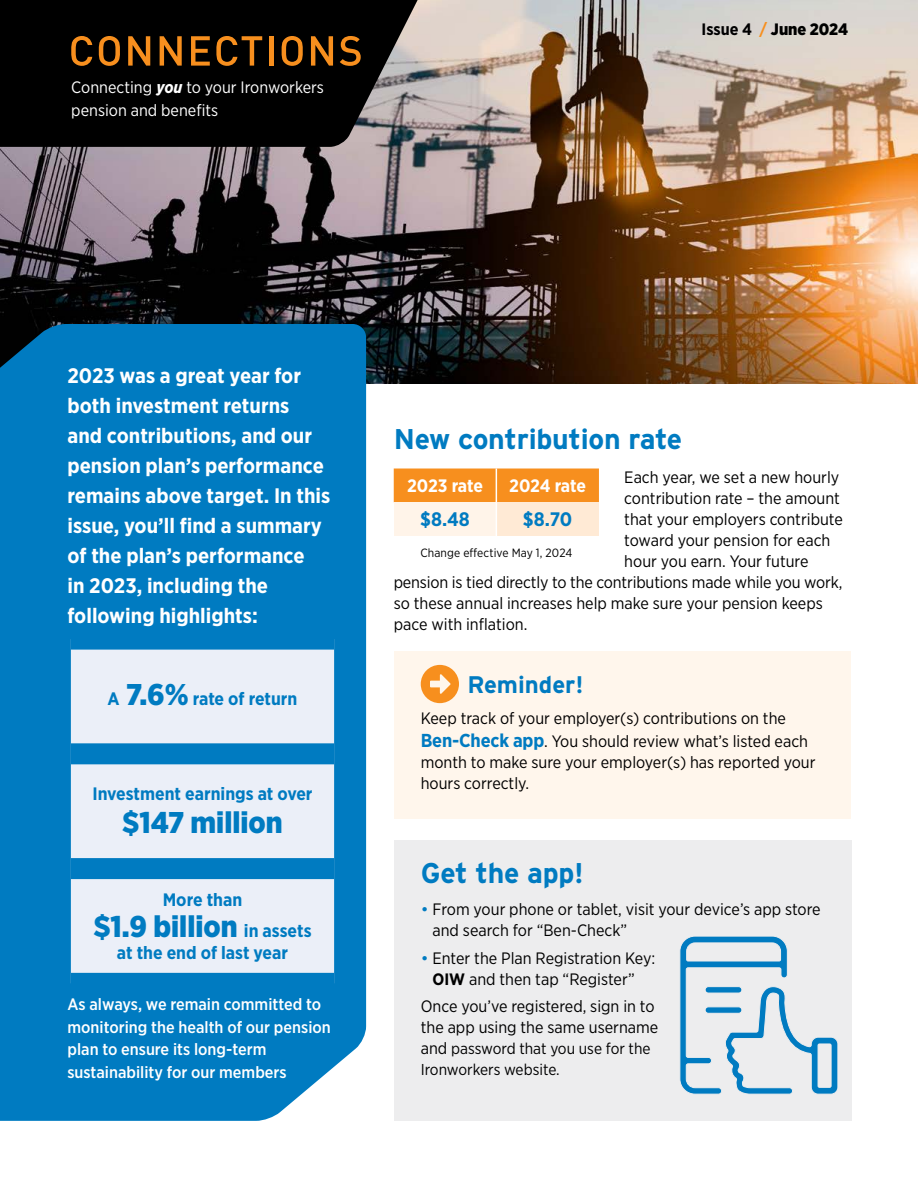
<style>
.page{position:relative;width:918px;height:1188px;background:#fff}
.page>*{position:absolute;margin:0;border:0;box-sizing:border-box;transform-origin:0 0}
.t1{font:900 30px "Gotham Narrow";color:#007bc1}
.t2{font:700 28.5px "Interstate";letter-spacing:-.01em;color:#007bc1}
.t3{font:700 24px "Interstate";color:#007bc1}
.t4{font:700 21px/30px "Gotham Narrow";color:#fff}
.t5{font:700 19.5px "Gotham Narrow";color:#007bc1}
.t6{font:700 18px "Gotham Narrow";color:#007bc1}
.t7{font:700 18px "Gotham Narrow";letter-spacing:-.01em;color:#fff}
.t8{font:16.5px/21px "Gotham Narrow";color:#000}
.t9{font:500 16.5px/22.5px "Gotham Narrow";color:#fff}
.t10{font:16.5px/22.5px "Gotham Narrow";color:#fff}
.t11{font:900 16.5px "Gotham Narrow";color:#000}
.t12{font:15.75px/21px "Gotham Narrow";color:#000}
.t13{font:12px "Gotham Narrow";letter-spacing:.01em;color:#000}
.s1{font-weight:700;font-style:italic}
.s2{font-weight:700}
.s3{font-weight:700;color:#f78f1e}
.s4{font-weight:900;font-size:30px}
.s5{font-weight:700;font-size:18px}
.s6{font-weight:700;font-size:18.75px;color:#007bc1}
.s7{font-family:"Gotham";color:#007bc1}
.s8{font-size:16.5px}
</style>
<div class="page">
<img style="left:0;top:0;width:918px;height:384px">
<svg style="left:0;top:0;width:422px;height:147px;background:#131212"></svg>
<svg style="left:71px;top:36px;width:21px;height:30px"></svg>
<svg style="left:99px;top:36px;width:21px;height:30px"></svg>
<svg style="left:128px;top:36px;width:22px;height:30px"></svg>
<svg style="left:160px;top:36px;width:22px;height:30px"></svg>
<svg style="left:191px;top:36px;width:19px;height:30px"></svg>
<svg style="left:216px;top:36px;width:46px;height:30px"></svg>
<hr style="left:269px;top:36px;width:4px;height:30px;background:#f78f1e">
<svg style="left:282px;top:36px;width:21px;height:30px"></svg>
<svg style="left:311px;top:36px;width:22px;height:30px"></svg>
<svg style="left:340px;top:36px;width:21px;height:30px"></svg>
<div style="left:0;top:324px;width:366px;height:797px;background:#007bc1"></div>
<div style="left:71px;top:650px;width:263px;height:323px;background:#ebeff8"></div>
<div style="left:71px;top:743px;width:263px;height:21px;background:#007bc1"></div>
<div style="left:71px;top:858px;width:263px;height:21px;background:#007bc1"></div>
<div style="left:71px;top:629px;width:263px;height:21px;background:#007bc1"></div>
<div style="left:71px;top:973px;width:263px;height:21px;background:#007bc1"></div>
<div style="left:394px;top:651px;width:456px;height:168px;background:#fff6ec"></div>
<svg style="left:421px;top:665px;width:38px;height:38px"></svg>
<div style="left:394px;top:840px;width:457px;height:280px;background:#ededee"></div>
<svg style="left:679px;top:936px;width:159px;height:159px"></svg>
<div style="left:705px;top:987px;width:37px;height:6px;background:#007bc1;border-radius:3px"></div>
<div style="left:705px;top:986px;width:37px;height:7px;border:1px solid #ededee;border-radius:3px"></div>
<div style="left:705px;top:1007px;width:37px;height:6px;background:#007bc1;border-radius:3px"></div>
<div style="left:705px;top:1007px;width:37px;height:6px;border:1px solid #ededee;border-radius:3px"></div>
<div style="left:394px;top:469px;width:205px;height:33px;background:#f78f1e"></div>
<div style="left:394px;top:502px;width:102px;height:34px;background:#fff4e9"></div>
<div style="left:496px;top:502px;width:103px;height:34px;background:#ffead5"></div>
<hr style="left:496px;top:502px;width:1px;height:34px;background:#fff">
<hr style="left:496px;top:469px;width:1px;height:33px;background:#fff">
<p class="t10" style="left:71px;top:76px;width:254px">Connecting <span class="s1">you</span> to your Ironworkers pension and benefits</p>
<p class="t11" style="left:702px;top:18px;width:148px"><span class="s2">Issue 4</span> <span class="s3">/</span> June 2024</p>
<p class="t4" style="left:68px;top:360px;width:264px">2023 was a great year for both investment returns<br>and contributions, and our pension plan’s performance remains above target. In this issue, you’ll find a summary of the plan’s performance<br>in 2023, including the following highlights:</p>
<p class="t6" style="left:108px;top:687px;width:191px">A <span class="s4">7.6%</span> rate of return</p>
<p class="t6" style="left:92px;top:782px;width:222px">Investment earnings at over</p>
<h1 class="t1" style="left:122px;top:802px;width:162px">$147 million</h1>
<p class="t6" style="left:163px;top:888px;width:81px">More than</p>
<h1 class="t1" style="left:93px;top:907px;width:220px">$1.9 billion <span class="s5">in assets</span></h1>
<p class="t6" style="left:117px;top:941px;width:173px">at the end of last year</p>
<p class="t9" style="left:68px;top:993px;width:265px">As always, we remain committed to monitoring the health of our pension plan to ensure its long-term sustainability for our members</p>
<h2 class="t2" style="left:394px;top:423px;width:290px">New contribution rate</h2>
<p class="t8" style="left:624px;top:467px;width:216px">Each year, we set a new hourly</p>
<p class="t8" style="left:624px;top:488px;width:217px">contribution rate – the amount</p>
<p class="t8" style="left:624px;top:509px;width:220px">that your employers contribute</p>
<p class="t8" style="left:624px;top:530px;width:208px">toward your pension for each</p>
<p class="t8" style="left:624px;top:551px;width:186px">hour you earn. Your future</p>
<p class="t8" style="left:394px;top:572px;width:450px">pension is tied directly to the contributions made while you work,</p>
<p class="t8" style="left:394px;top:593px;width:431px">so these annual increases help make sure your pension keeps</p>
<p class="t8" style="left:394px;top:614px;width:135px">pace with inflation.</p>
<p class="t7" style="left:407px;top:474px;width:77px">2023 rate</p>
<p class="t7" style="left:509px;top:474px;width:78px">2024 rate</p>
<p class="t5" style="left:420px;top:507px;width:51px">$8.48</p>
<p class="t5" style="left:523px;top:507px;width:51px">$8.70</p>
<p class="t13" style="left:420px;top:545px;width:153px">Change effective May 1, 2024</p>
<h3 class="t3" style="left:468px;top:671px;width:118px">Reminder!</h3>
<p class="t8" style="left:421px;top:707px;width:389px;line-height:22.5px">Keep track of your employer(s) contributions on the<br><span class="s6">Ben-Check app</span>. You should review what’s listed each</p>
<p class="t8" style="left:421px;top:751px;width:396px">month to make sure your employer(s) has reported your hours correctly.</p>
<h2 class="t2" style="left:421px;top:857px;width:165px">Get the app!</h2>
<p class="t8" style="left:432px;top:898px;width:390px;text-indent:-12px"><span class="s7">•</span> From your phone or tablet, visit your device’s app store and search for “Ben-Check”</p>
<p class="t8" style="left:421px;top:947px;width:236px;text-align:center"><span class="s7">•</span> Enter the Plan Registration Key:<br><span class="s2">OIW</span> and then tap “Register”</p>
<p class="t8" style="left:421px;top:996px;width:239px">Once you’ve registered, sign in to the app using the same username</p>
<p class="t12" style="left:421px;top:1038px;width:231px"><span class="s8">and</span> password that you use for the<br>Ironworkers website.</p>
</div>
